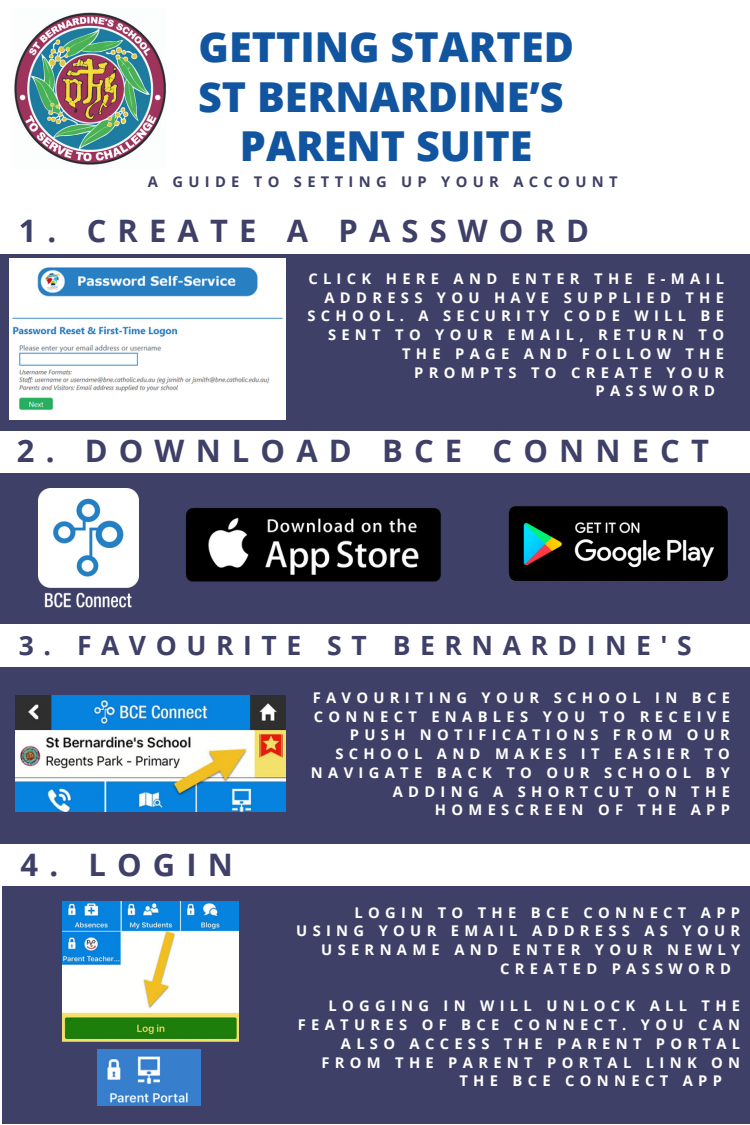
<style>
.page{position:relative;width:750px;height:1125px;background:#fff}
.page>*{position:absolute;margin:0;border:0;box-sizing:border-box;transform-origin:0 0}
.t1{font:800 41.25px/49.8px "Open Sans";color:#1154a0;text-align:center}
.t2{font:700 31px "Open Sans";letter-spacing:.36em;color:#3f4067}
.t3{font:700 26.5px "Open Sans";letter-spacing:.36em;color:#3f4067}
.t4{font:700 14.75px/18.8px "Open Sans";letter-spacing:.36em;color:#fff;text-align:right}
.t5{font:700 14.75px "Open Sans";letter-spacing:.36em;color:#3f4067}
</style>
<div class="page">
<div style="left:0;top:254px;width:750px;height:176px;background:#3f4067"></div>
<img style="left:9px;top:259px;width:277px;height:161px">
<div style="left:2px;top:887px;width:748px;height:237px;background:#3f4067"></div>
<div style="left:0;top:668px;width:750px;height:176px;background:#3f4067"></div>
<div style="left:0;top:473px;width:750px;height:151px;background:#3f4067"></div>
<img style="left:508px;top:506px;width:220px;height:76px">
<img style="left:186px;top:508px;width:255px;height:74px">
<img style="left:38px;top:488px;width:101px;height:120px">
<img style="left:98px;top:1049px;width:103px;height:56px">
<img style="left:63px;top:902px;width:175px;height:140px">
<img style="left:16px;top:696px;width:270px;height:116px">
<img style="left:14px;top:12px;width:152px;height:153px">
<h1 class="t1" style="left:198px;top:21px;width:377px">GETTING STARTED<br>ST BERNARDINE’S<br>PARENT SUITE</h1>
<p class="t5" style="left:148px;top:172px;width:471px">A GUIDE TO SETTING UP YOUR ACCOUNT</p>
<h2 class="t2" style="left:19px;top:209px;width:572px">1. CREATE A PASSWORD</h2>
<p class="t4" style="left:308px;top:269px;width:417px">CLICK HERE AND ENTER THE E-MAIL</p>
<p class="t4" style="left:324px;top:288px;width:401px">ADDRESS YOU HAVE SUPPLIED THE</p>
<p class="t4" style="left:307px;top:306px;width:418px">SCHOOL. A SECURITY CODE WILL BE</p>
<p class="t4" style="left:328px;top:325px;width:398px">SENT TO YOUR EMAIL, RETURN TO</p>
<p class="t4" style="left:402px;top:344px;width:324px">THE PAGE AND FOLLOW THE</p>
<p class="t4" style="left:414px;top:363px;width:311px">PROMPTS TO CREATE YOUR</p>
<p class="t4" style="left:596px;top:381px;width:121px">PASSWORD</p>
<h2 class="t2" style="left:17px;top:429px;width:694px">2. DOWNLOAD BCE CONNECT</h2>
<h3 class="t3" style="left:19px;top:626px;width:675px">3. FAVOURITE ST BERNARDINE'S</h3>
<p class="t4" style="left:311px;top:688px;width:421px">FAVOURITING YOUR SCHOOL IN BCE<br>CONNECT ENABLES YOU TO RECEIVE<br>PUSH NOTIFICATIONS FROM OUR<br>SCHOOL AND MAKES IT EASIER TO<br>NAVIGATE BACK TO OUR SCHOOL BY<br>ADDING A SHORTCUT ON THE<br>HOMESCREEN OF THE APP</p>
<h2 class="t2" style="left:21px;top:843px;width:214px">4. LOGIN</h2>
<p class="t4" style="left:354px;top:903px;width:387px">LOGIN TO THE BCE CONNECT APP</p>
<p class="t4" style="left:296px;top:921px;width:446px">USING YOUR EMAIL ADDRESS AS YOUR</p>
<p class="t4" style="left:321px;top:940px;width:421px">USERNAME AND ENTER YOUR NEWLY</p>
<p class="t4" style="left:500px;top:959px;width:232px">CREATED PASSWORD</p>
<p class="t4" style="left:328px;top:996px;width:413px">LOGGING IN WILL UNLOCK ALL THE</p>
<p class="t4" style="left:298px;top:1015px;width:444px">FEATURES OF BCE CONNECT. YOU CAN</p>
<p class="t4" style="left:341px;top:1034px;width:401px">ALSO ACCESS THE PARENT PORTAL</p>
<p class="t4" style="left:321px;top:1053px;width:420px">FROM THE PARENT PORTAL LINK ON</p>
<p class="t4" style="left:459px;top:1071px;width:264px">THE BCE CONNECT APP</p>
</div>
